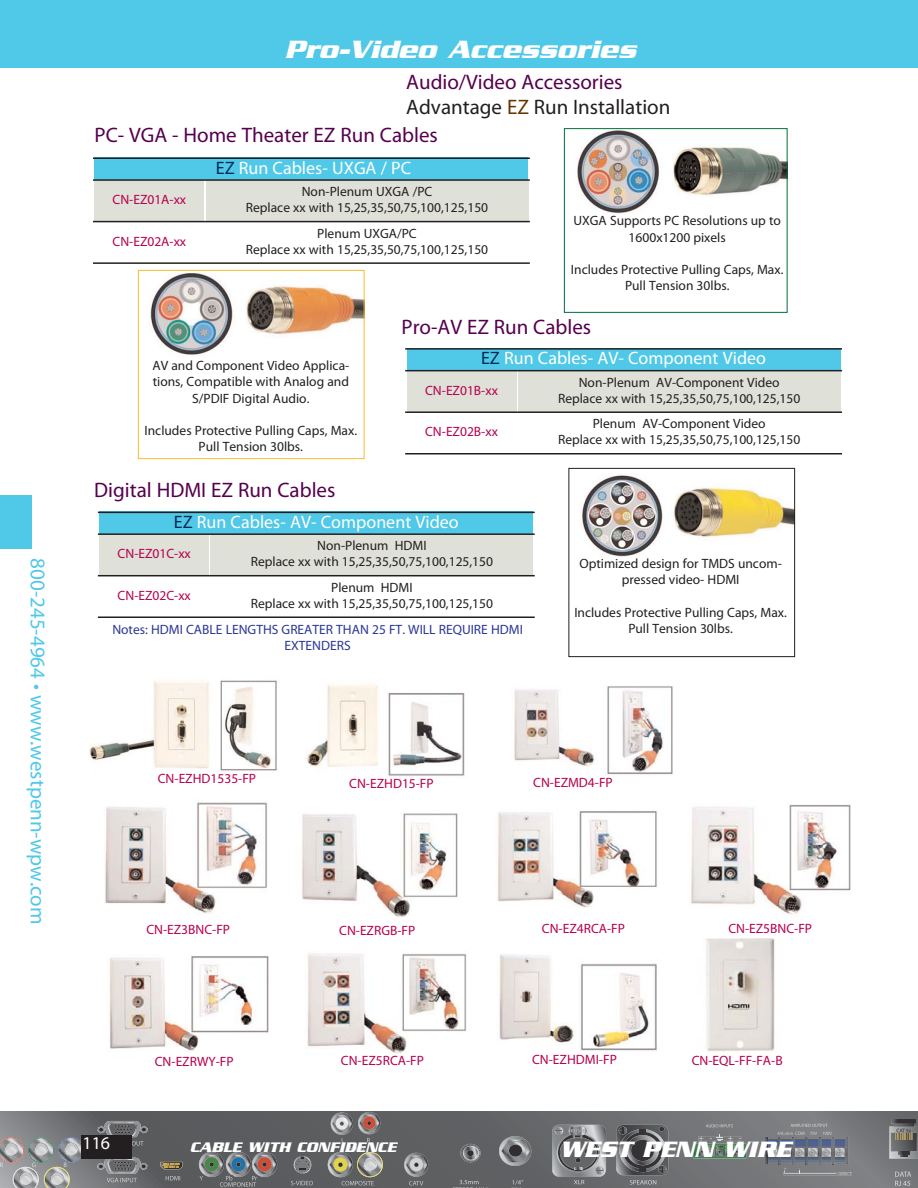
<style>
.page{position:relative;width:918px;height:1188px;background:#fff}
.page>*{position:absolute;margin:0;border:0;box-sizing:border-box;transform-origin:0 0}
.t1{font:italic 700 27px "Serpentine";color:#fff}
.t2{font:italic 700 24px "Serpentine";color:#fff}
.t3{font:21px "Myriad Pro";color:#56004e}
.t4{font:21px/25.2px "Myriad Pro";color:#231f20}
.t5{font:21px "Myriad Pro";color:#50c8e8}
.t6{font:18px "Myriad Pro";color:#fff}
.t7{font:italic 700 15px "Serpentine";color:#fff}
.t8{font:13.5px/16.2px "Myriad Pro";color:#231f20;text-align:center}
.t9{font:13.5px "Myriad Pro";color:#b60050}
.t10{font:13.5px/16.2px "Myriad Pro";color:#2b3795;text-align:center}
.s1{color:#56004e}
.s2{color:#653600}
.s3{color:#002c55}
</style>
<div class="page">
<svg style="left:0;top:1112px;width:918px;height:76px;background:#67696b"></svg>
<svg style="left:0;top:1137px;width:84px;height:51px;background:#9e9fa0"></svg>
<svg style="left:97px;top:1158px;width:51px;height:24px"></svg>
<svg style="left:199px;top:1152px;width:78px;height:35px;background:#737576"></svg>
<img style="left:294px;top:1156px;width:17px;height:18px">
<svg style="left:295px;top:1157px;width:16px;height:16px"></svg>
<svg style="left:291px;top:1181px;width:22px;height:4px"></svg>
<svg style="left:404px;top:1153px;width:24px;height:32px"></svg>
<svg style="left:161px;top:1162px;width:22px;height:7px"></svg>
<svg style="left:166px;top:1176px;width:14px;height:4px"></svg>
<svg style="left:328px;top:1112px;width:55px;height:73px;background:#807d78"></svg>
<svg style="left:460px;top:1144px;width:21px;height:18px"></svg>
<svg style="left:499px;top:1136px;width:32px;height:30px"></svg>
<svg style="left:452px;top:1180px;width:36px;height:8px"></svg>
<svg style="left:504px;top:1180px;width:19px;height:8px"></svg>
<svg style="left:552px;top:1125px;width:54px;height:59px;background:#808184"></svg>
<svg style="left:616px;top:1125px;width:52px;height:60px;background:#656568"></svg>
<svg style="left:97px;top:1121px;width:51px;height:25px"></svg>
<svg style="left:765px;top:1124px;width:87px;height:51px;background:#7a7e87"></svg>
<img style="left:693px;top:1144px;width:53px;height:14px">
<svg style="left:698px;top:1135px;width:44px;height:22px"></svg>
<svg style="left:706px;top:1124px;width:27px;height:3px"></svg>
<img style="left:891px;top:1120px;width:25px;height:4px">
<svg style="left:889px;top:1124px;width:29px;height:35px"></svg>
<svg style="left:895px;top:1172px;width:16px;height:14px"></svg>
<div style="left:94px;top:158px;width:434px;height:22px;background:#50c8e8"></div>
<div style="left:94px;top:180px;width:110px;height:42px;background:#dfe0d7"></div>
<div style="left:206px;top:180px;width:322px;height:42px;background:#dfe0d7"></div>
<hr style="left:93px;top:158px;width:437px;height:1px;background:#231f20">
<hr style="left:93px;top:179px;width:437px;height:2px;background:#231f20">
<hr style="left:93px;top:221px;width:437px;height:1px;background:#231f20">
<hr style="left:93px;top:262px;width:437px;height:2px;background:#231f20">
<img style="left:577px;top:130px;width:209px;height:84px">
<div style="left:564px;top:128px;width:224px;height:185px;border:1px solid #00703c"></div>
<div style="left:407px;top:348px;width:434px;height:23px;background:#50c8e8"></div>
<div style="left:407px;top:371px;width:109px;height:41px;background:#dfe0d7"></div>
<div style="left:518px;top:371px;width:323px;height:41px;background:#dfe0d7"></div>
<hr style="left:405px;top:348px;width:437px;height:2px;background:#231f20">
<hr style="left:405px;top:370px;width:437px;height:1px;background:#231f20">
<hr style="left:405px;top:411px;width:437px;height:2px;background:#231f20">
<hr style="left:405px;top:453px;width:437px;height:1px;background:#231f20">
<img style="left:150px;top:273px;width:213px;height:82px">
<div style="left:138px;top:270px;width:227px;height:189px;border:1px solid #fdbb30"></div>
<img style="left:105px;top:802px;width:162px;height:111px">
<img style="left:498px;top:811px;width:159px;height:97px">
<img style="left:691px;top:804px;width:160px;height:111px">
<img style="left:307px;top:953px;width:160px;height:101px">
<img style="left:90px;top:680px;width:187px;height:91px">
<img style="left:305px;top:684px;width:160px;height:92px">
<img style="left:514px;top:686px;width:159px;height:90px">
<img style="left:302px;top:813px;width:156px;height:105px">
<img style="left:109px;top:956px;width:160px;height:95px">
<div style="left:99px;top:512px;width:434px;height:22px;background:#50c8e8"></div>
<div style="left:99px;top:534px;width:110px;height:42px;background:#dfe0d7"></div>
<div style="left:211px;top:534px;width:322px;height:42px;background:#dfe0d7"></div>
<hr style="left:98px;top:512px;width:437px;height:1px;background:#231f20">
<hr style="left:98px;top:533px;width:437px;height:2px;background:#231f20">
<hr style="left:98px;top:575px;width:437px;height:1px;background:#231f20">
<hr style="left:98px;top:616px;width:437px;height:2px;background:#231f20">
<img style="left:582px;top:473px;width:211px;height:84px">
<div style="left:568px;top:468px;width:227px;height:189px;border:1px solid #231f20"></div>
<img style="left:499px;top:954px;width:158px;height:97px">
<img style="left:705px;top:938px;width:70px;height:114px">
<div style="left:0;top:495px;width:32px;height:54px;background:#50c8e8"></div>
<div style="left:0;top:0;width:918px;height:68px;background:#50c8e8"></div>
<div style="left:81px;top:1135px;width:51px;height:24px;background:#231f20"></div>
<h3 class="t5" style="left:46px;top:558px;width:368px;rotate:90deg">800-245-4964 • www.westpenn-wpw.com</h3>
<h1 class="t1" style="left:285px;top:40px;width:353px">Pro-Video Accessories</h1>
<h3 class="t4" style="left:406px;top:71px;width:266px"><span class="s1">Audio/Video Accessories<br></span>Advantage <span class="s2">EZ</span> Run Installation</h3>
<h3 class="t3" style="left:94px;top:127px;width:345px">PC- VGA - Home Theater EZ Run Cables</h3>
<h3 class="t6" style="left:216px;top:161px;width:197px"><span class="s3">EZ</span> Run Cables- UXGA / PC</h3>
<p class="t9" style="left:113px;top:195px;width:75px">CN-EZ01A-xx</p>
<p class="t8" style="left:246px;top:185px;width:244px">Non-Plenum UXGA /PC<br>Replace xx with 15,25,35,50,75,100,125,150</p>
<p class="t9" style="left:113px;top:236px;width:75px">CN-EZ02A-xx</p>
<p class="t8" style="left:246px;top:226px;width:244px">Plenum UXGA/PC<br>Replace xx with 15,25,35,50,75,100,125,150</p>
<p class="t8" style="left:573px;top:214px;width:209px">UXGA Supports PC Resolutions up to<br>1600x1200 pixels</p>
<p class="t8" style="left:571px;top:262px;width:214px">Includes Protective Pulling Caps, Max.<br>Pull Tension 30lbs.</p>
<p class="t8" style="left:152px;top:359px;width:198px">AV and Component Video Applica&shy;tions, Compatible with Analog and<br>S/PDIF Digital Audio.</p>
<p class="t8" style="left:145px;top:423px;width:214px">Includes Protective Pulling Caps, Max.<br>Pull Tension 30lbs.</p>
<h3 class="t3" style="left:94px;top:482px;width:243px">Digital HDMI EZ Run Cables</h3>
<h3 class="t3" style="left:402px;top:319px;width:191px">Pro-AV EZ Run Cables</h3>
<h3 class="t6" style="left:481px;top:352px;width:286px"><span class="s3">EZ</span> Run Cables- AV- Component Video</h3>
<p class="t9" style="left:425px;top:385px;width:74px">CN-EZ01B-xx</p>
<p class="t8" style="left:558px;top:375px;width:244px">Non-Plenum AV-Component Video<br>Replace xx with 15,25,35,50,75,100,125,150</p>
<p class="t9" style="left:425px;top:427px;width:74px">CN-EZ02B-xx</p>
<p class="t8" style="left:558px;top:417px;width:244px">Plenum AV-Component Video<br>Replace xx with 15,25,35,50,75,100,125,150</p>
<h3 class="t6" style="left:174px;top:515px;width:286px"><span class="s3">EZ</span> Run Cables- AV- Component Video</h3>
<p class="t9" style="left:118px;top:549px;width:75px">CN-EZ01C-xx</p>
<p class="t8" style="left:251px;top:539px;width:244px">Non-Plenum HDMI<br>Replace xx with 15,25,35,50,75,100,125,150</p>
<p class="t9" style="left:118px;top:590px;width:75px">CN-EZ02C-xx</p>
<p class="t8" style="left:251px;top:580px;width:244px">Plenum HDMI<br>Replace xx with 15,25,35,50,75,100,125,150</p>
<p class="t10" style="left:112px;top:623px;width:412px">Notes: HDMI CABLE LENGTHS GREATER THAN 25 FT. WILL REQUIRE HDMI<br>EXTENDERS</p>
<p class="t8" style="left:579px;top:557px;width:204px">Optimized design for TMDS uncom&shy;pressed video- HDMI</p>
<p class="t8" style="left:574px;top:605px;width:214px">Includes Protective Pulling Caps, Max.<br>Pull Tension 30lbs.</p>
<p class="t9" style="left:158px;top:774px;width:100px">CN-EZHD1535-FP</p>
<p class="t9" style="left:349px;top:778px;width:86px">CN-EZHD15-FP</p>
<p class="t9" style="left:533px;top:777px;width:81px">CN-EZMD4-FP</p>
<p class="t9" style="left:146px;top:925px;width:85px">CN-EZ3BNC-FP</p>
<p class="t9" style="left:339px;top:925px;width:78px">CN-EZRGB-FP</p>
<p class="t9" style="left:542px;top:923px;width:85px">CN-EZ4RCA-FP</p>
<p class="t9" style="left:728px;top:923px;width:85px">CN-EZ5BNC-FP</p>
<h3 class="t6" style="left:83px;top:1136px;width:29px">116</h3>
<p class="t9" style="left:155px;top:1057px;width:80px">CN-EZRWY-FP</p>
<p class="t9" style="left:341px;top:1055px;width:85px">CN-EZ5RCA-FP</p>
<p class="t9" style="left:532px;top:1054px;width:86px">CN-EZHDMI-FP</p>
<p class="t9" style="left:692px;top:1055px;width:92px">CN-EQL-FF-FA-B</p>
<p class="t7" style="left:190px;top:1142px;width:208px">CABLE WITH CONFIDENCE</p>
<h2 class="t2" style="left:560px;top:1142px;width:232px">WEST PENN WIRE</h2>
</div>
